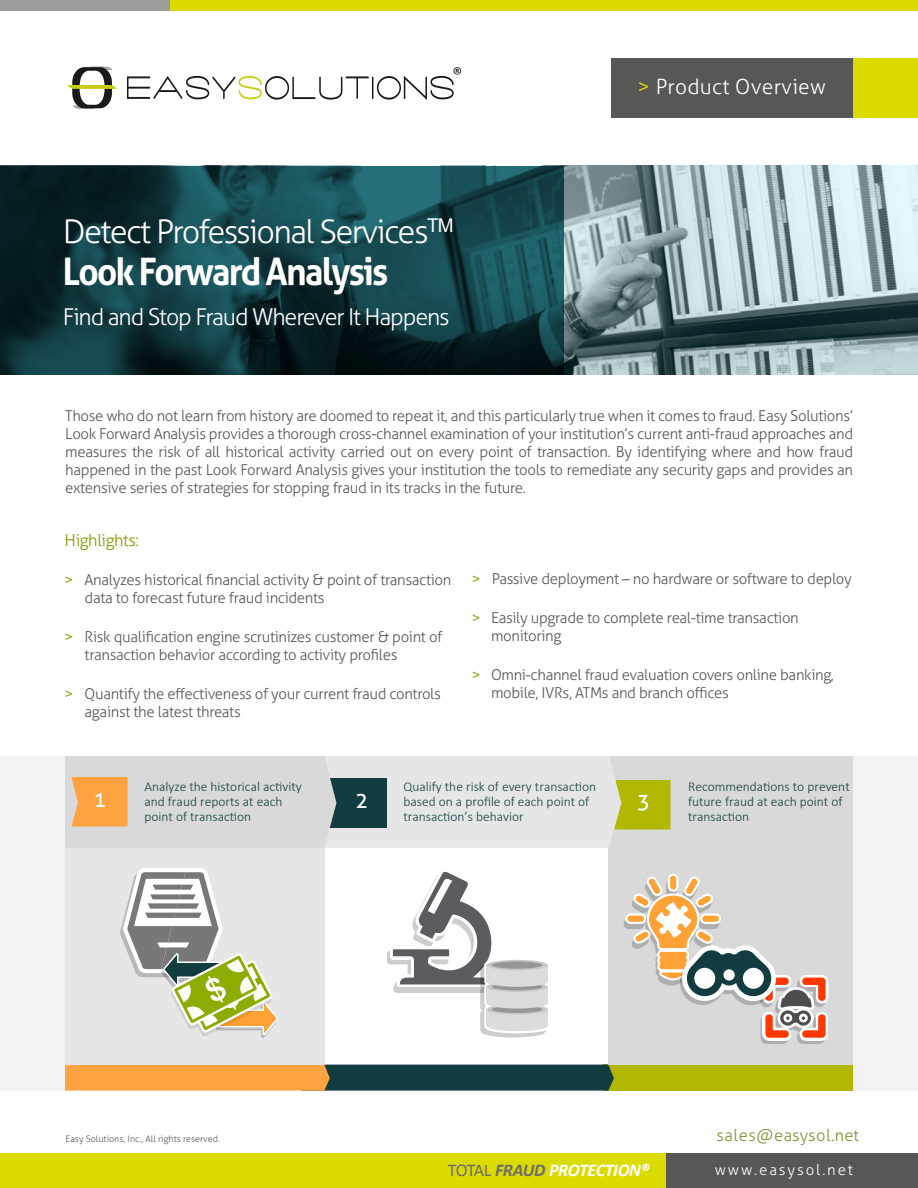
<style>
.page{position:relative;width:918px;height:1188px;background:#fff}
.page>*{position:absolute;margin:0;border:0;box-sizing:border-box;transform-origin:0 0}
.t1{font:700 37.95px "Aller";letter-spacing:-.05em;color:#fff;scale:.93 1}
.t2{font:300 32.55px "Aller";letter-spacing:-.05em;color:#fff}
.t3{font:300 23.25px "Aller";letter-spacing:-.05em;color:#fff}
.t4{font:21.75px "Aller";color:#fff}
.t5{font:300 21px "Aller";letter-spacing:.01em;color:#fff}
.t6{font:italic 700 18px "Calibri";letter-spacing:-.02em;color:#fff}
.t7{font:300 16.5px "Aller";letter-spacing:.035em;color:#849034}
.t8{font:300 16.5px "Aller";letter-spacing:-.025em;color:#849800}
.t9{font:300 15px/18px "Aller";letter-spacing:-.025em;color:#575756}
.t10{font:300 15px "Aller";letter-spacing:.125em;color:#fff}
.t11{font:300 13.5px/15.1px "Calibri";color:#123c40}
.t12{font:300 9px "Aller";color:#575756}
.s1{color:#dcdb00}
.s2{color:#849800}
.s3{font-weight:400;font-style:normal;color:#6d6c6f}
.s4{color:#6d6c6f}
</style>
<div class="page">
<div style="left:0;top:0;width:171px;height:10px;background:#9d9d9c"></div>
<div style="left:171px;top:0;width:747px;height:10px;background:#dcdb00"></div>
<div style="left:611px;top:58px;width:275px;height:59px;background:#575756"></div>
<div style="left:854px;top:58px;width:64px;height:59px;background:#dcdb00"></div>
<svg style="left:67px;top:66px;width:50px;height:43px"></svg>
<svg style="left:127px;top:67px;width:334px;height:33px"></svg>
<div style="left:0;top:1153px;width:684px;height:35px;background:#dcdb00"></div>
<div style="left:667px;top:1153px;width:251px;height:35px;background:#575756"></div>
<img style="left:563px;top:166px;width:355px;height:209px">
<svg style="left:0;top:166px;width:563px;height:209px;background:#113a40"></svg>
<div style="left:603px;top:1065px;width:315px;height:26px;background:#b2b700"></div>
<svg style="left:64px;top:1065px;width:550px;height:26px;background:#856f43"></svg>
<div style="left:608px;top:756px;width:310px;height:309px;background:#d9d9d9"></div>
<div style="left:0;top:848px;width:324px;height:217px;background:#e6e6e6"></div>
<svg style="left:64px;top:756px;width:607px;height:92px;background:#d4d2c6"></svg>
<svg style="left:120px;top:868px;width:158px;height:170px"></svg>
<svg style="left:387px;top:871px;width:161px;height:167px"></svg>
<div style="left:487px;top:1021px;width:61px;height:10px;background:#dddcdd;border-radius:50%"></div>
<div style="left:487px;top:1009px;width:61px;height:17px;background:#dddcdd"></div>
<svg style="left:486px;top:1004px;width:62px;height:11px"></svg>
<div style="left:492px;top:1006px;width:50px;height:7px;background:#979798;border-radius:50%"></div>
<div style="left:487px;top:998px;width:61px;height:11px;background:#dddcdd;border-radius:50%"></div>
<div style="left:487px;top:987px;width:61px;height:16px;background:#dddcdd"></div>
<svg style="left:486px;top:982px;width:62px;height:10px"></svg>
<div style="left:492px;top:983px;width:50px;height:7px;background:#979798;border-radius:50%"></div>
<div style="left:487px;top:976px;width:61px;height:11px;background:#dddcdd;border-radius:50%"></div>
<div style="left:487px;top:965px;width:61px;height:17px;background:#dddcdd"></div>
<svg style="left:486px;top:960px;width:62px;height:10px"></svg>
<div style="left:492px;top:962px;width:50px;height:7px;background:#979798;border-radius:50%"></div>
<svg style="left:624px;top:874px;width:205px;height:170px"></svg>
<div style="left:0;top:756px;width:64px;height:335px;background:#f2f2f2"></div>
<div style="left:854px;top:756px;width:64px;height:335px;background:#f2f2f2"></div>
<h2 class="t2" style="left:63px;top:212px;width:392px">Detect Professional Services<sup>TM</sup></h2>
<h1 class="t1" style="left:63px;top:248px;width:352px">Look Forward Analysis</h1>
<h3 class="t3" style="left:63px;top:303px;width:388px">Find and Stop Fraud Wherever It Happens</h3>
<h3 class="t5" style="left:638px;top:74px;width:190px"><span class="s1">&gt;</span> Product Overview</h3>
<p class="t9" style="left:65px;top:406px;width:789px;text-align:justify">Those who do not learn from history are doomed to repeat it, and this particularly true when it comes to fraud. Easy Solutions’ Look Forward Analysis provides a thorough cross-channel examination of your institution’s current anti-fraud approaches and measures the risk of all historical activity carried out on every point of transaction. By identifying where and how fraud happened in the past Look Forward Analysis gives your institution the tools to remediate any security gaps and provides an extensive series of strategies for stopping fraud in its tracks in the future.</p>
<p class="t8" style="left:65px;top:530px;width:76px">Highlights:</p>
<p class="t9" style="left:85px;top:571px;width:368px;text-indent:-20px"><span class="s2">&gt;</span> Analyzes historical financial activity &amp; point of transaction data to forecast future fraud incidents</p>
<p class="t9" style="left:85px;top:628px;width:359px;text-indent:-20px"><span class="s2">&gt;</span> Risk qualification engine scrutinizes customer &amp; point of transaction behavior according to activity profiles</p>
<p class="t9" style="left:85px;top:685px;width:358px;text-indent:-20px"><span class="s2">&gt;</span> Quantify the effectiveness of your current fraud controls against the latest threats</p>
<p class="t9" style="left:472px;top:570px;width:381px"><span class="s2">&gt;</span> Passive deployment – no hardware or software to deploy</p>
<p class="t9" style="left:491px;top:609px;width:309px;text-indent:-19px"><span class="s2">&gt;</span> Easily upgrade to complete real-time transaction monitoring</p>
<p class="t9" style="left:491px;top:666px;width:345px;text-indent:-19px"><span class="s2">&gt;</span> Omni-channel fraud evaluation covers online banking, mobile, IVRs, ATMs and branch offices</p>
<p class="t11" style="left:145px;top:778px;width:159px">Analyze the historical activity and fraud reports at each point of transaction</p>
<p class="t11" style="left:403px;top:778px;width:194px">Qualify the risk of every transaction based on a profile of each point of transaction’s behavior</p>
<h3 class="t4" style="left:94px;top:786px;width:14px">1</h3>
<h3 class="t4" style="left:355px;top:787px;width:14px">2</h3>
<h3 class="t4" style="left:637px;top:788px;width:14px">3</h3>
<p class="t11" style="left:688px;top:779px;width:163px">Recommendations to prevent future fraud at each point of transaction</p>
<p class="t12" style="left:65px;top:1133px;width:156px">Easy Solutions, Inc., All rights reserved.</p>
<p class="t6" style="left:448px;top:1157px;width:203px"><span class="s3">TOTAL</span> <span class="s4">FRAUD</span> PROTECTION®</p>
<p class="t7" style="left:716px;top:1126px;width:144px">sales@easysol.net</p>
<p class="t10" style="left:715px;top:1161px;width:140px">www.easysol.net</p>
</div>
